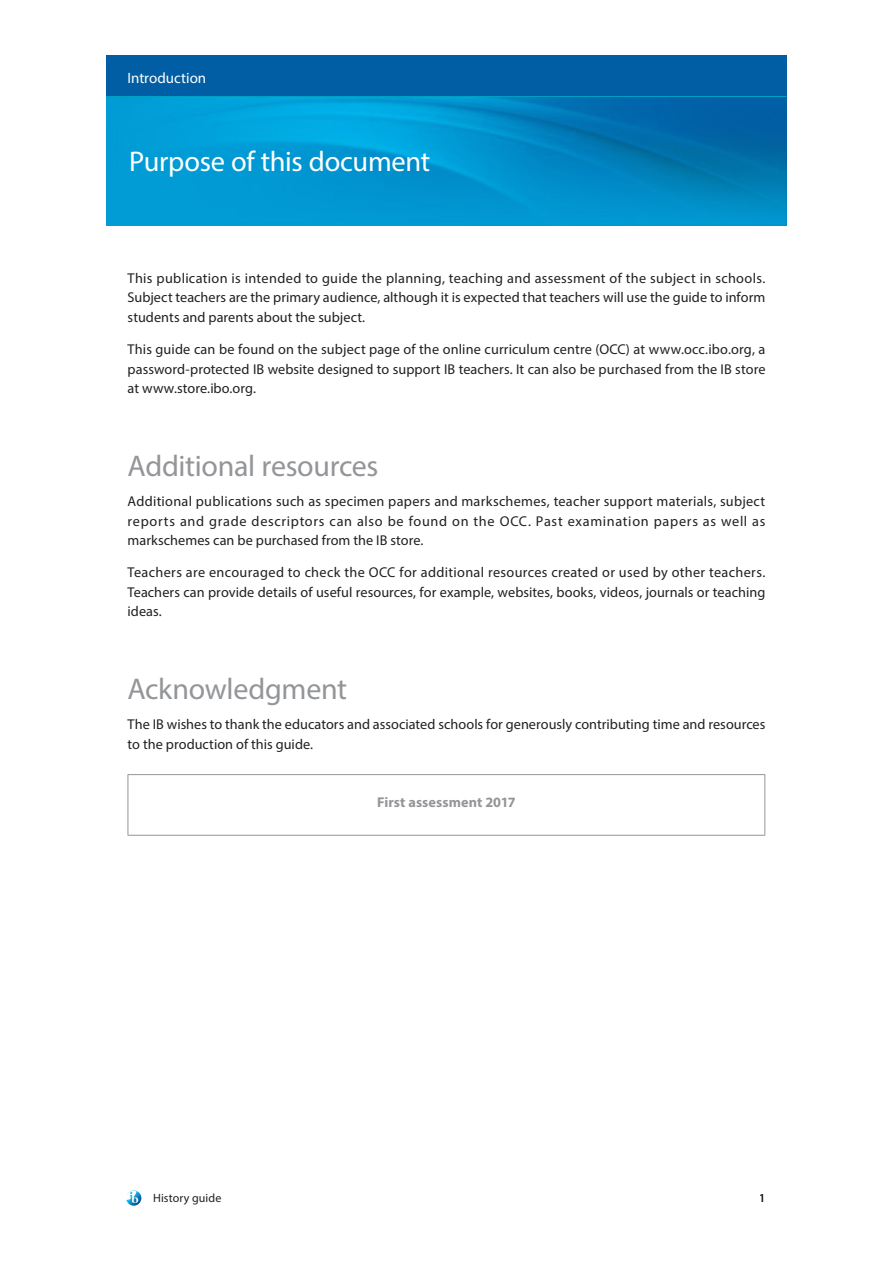
<style>
.page{position:relative;width:893px;height:1263px;background:#fff}
.page>*{position:absolute;margin:0;border:0;box-sizing:border-box;transform-origin:0 0}
.t1{font:30px "Myriad Pro";letter-spacing:-.01em;color:#939598}
.t2{font:28.5px "Myriad Pro";letter-spacing:-.01em;color:#fff}
.t3{font:15px "Myriad Pro";color:#fff}
.t4{font:14.25px/19.5px "Myriad Pro";letter-spacing:.005em;color:#231f20;text-align:justify}
.t5{font:700 14.25px "Myriad Pro";letter-spacing:.005em;color:#939598}
.t6{font:12px "Myriad Pro";letter-spacing:.01em;color:#231f20}
</style>
<div class="page">
<div style="left:106px;top:55px;width:681px;height:43px;background:#015ea4"></div>
<hr style="left:106px;top:96px;width:681px;height:3px;background:#00bad1">
<svg style="left:126px;top:1190px;width:15px;height:16px"></svg>
<img style="left:106px;top:98px;width:681px;height:127px">
<hr style="left:128px;top:774px;width:637px;height:1px;background:#939598">
<hr style="left:128px;top:775px;width:1px;height:60px;background:#939598">
<hr style="left:764px;top:775px;width:1px;height:60px;background:#939598">
<hr style="left:128px;top:835px;width:637px;height:1px;background:#939598">
<p class="t3" style="left:128px;top:69px;width:80px">Introduction</p>
<h2 class="t2" style="left:129px;top:144px;width:303px">Purpose of this document</h2>
<p class="t4" style="left:128px;top:268px;width:639px">This publication is intended to guide the planning, teaching and assessment of the subject in schools.<br>Subject teachers are the primary audience, although it is expected that teachers will use the guide to inform students and parents about the subject.</p>
<p class="t4" style="left:128px;top:339px;width:639px">This guide can be found on the subject page of the online curriculum centre (OCC) at www.occ.ibo.org, a password-protected IB website designed to support IB teachers. It can also be purchased from the IB store at www.store.ibo.org.</p>
<h1 class="t1" style="left:128px;top:447px;width:252px">Additional resources</h1>
<p class="t4" style="left:128px;top:491px;width:639px">Additional publications such as specimen papers and markschemes, teacher support materials, subject reports and grade descriptors can also be found on the OCC. Past examination papers as well as markschemes can be purchased from the IB store.</p>
<p class="t4" style="left:128px;top:562px;width:639px">Teachers are encouraged to check the OCC for additional resources created or used by other teachers.<br>Teachers can provide details of useful resources, for example, websites, books, videos, journals or teaching ideas.</p>
<h1 class="t1" style="left:128px;top:670px;width:221px">Acknowledgment</h1>
<p class="t4" style="left:128px;top:714px;width:639px">The IB wishes to thank the educators and associated schools for generously contributing time and resources to the production of this guide.</p>
<p class="t5" style="left:377px;top:792px;width:140px">First assessment 2017</p>
<p class="t6" style="left:153px;top:1190px;width:70px">History guide</p>
<p class="t6" style="left:759px;top:1190px;width:8px">1</p>
</div>
